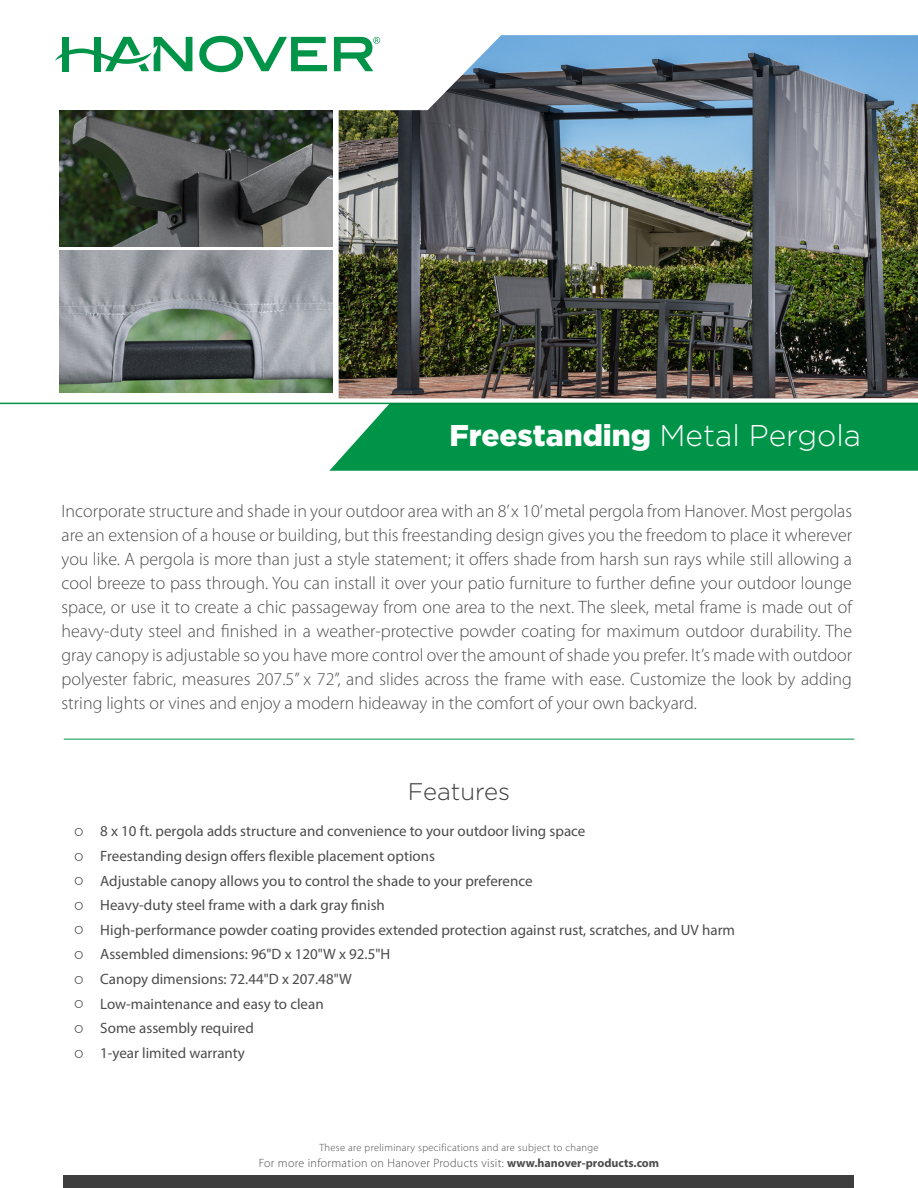
<style>
.page{position:relative;width:918px;height:1188px;background:#fff}
.page>*{position:absolute;margin:0;border:0;box-sizing:border-box;transform-origin:0 0}
.t1{font:900 30px "Gotham";color:#fff}
.t2{font:300 24px "Gotham";color:#3e3e3f}
.t3{font:300 18px/24px "Myriad Pro";color:#4c4c4d;text-align:justify}
.t4{font:18px "Andale Mono";color:#231f20}
.t5{font:15px "Myriad Pro";color:#4c4c4d}
.t6{font:300 12px "Myriad Pro";letter-spacing:.03em;color:#4c4c4d}
.t7{font:300 10.5px "Myriad Pro";letter-spacing:.03em;color:#4c4c4d}
.s1{font-weight:300}
.s2{font-weight:700}
</style>
<div class="page">
<div style="left:64px;top:1176px;width:790px;height:12px;background:#3e3e3f"></div>
<svg style="left:199px;top:36px;width:128px;height:36px"></svg>
<svg style="left:55px;top:37px;width:137px;height:34px"></svg>
<svg style="left:334px;top:37px;width:5px;height:34px"></svg>
<hr style="left:0;top:403px;width:918px;height:1px;background:#009449">
<hr style="left:64px;top:739px;width:790px;height:1px;background:#009449">
<img style="left:339px;top:35px;width:579px;height:363px">
<svg style="left:329px;top:404px;width:589px;height:67px;background:#0d9952"></svg>
<img style="left:60px;top:110px;width:273px;height:136px">
<img style="left:60px;top:251px;width:273px;height:141px">
<p class="t1" style="left:449px;top:415px;width:413px">Freestanding <span class="s1">Metal Pergola</span></p>
<p class="t3" style="left:62px;top:499px;width:792px">Incorporate structure and shade in your outdoor area with an 8’ x 10’ metal pergola from Hanover. Most pergolas are an extension of a house or building, but this freestanding design gives you the freedom to place it wherever you like. A pergola is more than just a style statement; it offers shade from harsh sun rays while still allowing a cool breeze to pass through. You can install it over your patio furniture to further define your outdoor lounge space, or use it to create a chic passageway from one area to the next. The sleek, metal frame is made out of heavy-duty steel and finished in a weather-protective powder coating for maximum outdoor durability. The gray canopy is adjustable so you have more control over the amount of shade you prefer. It’s made with outdoor polyester fabric, measures 207.5” x 72”, and slides across the frame with ease. Customize the look by adding string lights or vines and enjoy a modern hideaway in the comfort of your own backyard.</p>
<p class="t2" style="left:408px;top:776px;width:104px">Features</p>
<p class="t4" style="left:74px;top:819px;width:12px">○</p>
<p class="t5" style="left:100px;top:822px;width:487px">8 x 10 ft. pergola adds structure and convenience to your outdoor living space</p>
<p class="t4" style="left:74px;top:844px;width:12px">○</p>
<p class="t5" style="left:100px;top:847px;width:336px">Freestanding design offers flexible placement options</p>
<p class="t4" style="left:74px;top:868px;width:12px">○</p>
<p class="t5" style="left:100px;top:871px;width:434px">Adjustable canopy allows you to control the shade to your preference</p>
<p class="t4" style="left:74px;top:893px;width:12px">○</p>
<p class="t5" style="left:100px;top:896px;width:286px">Heavy-duty steel frame with a dark gray finish</p>
<p class="t4" style="left:74px;top:918px;width:12px">○</p>
<p class="t5" style="left:100px;top:921px;width:636px">High-performance powder coating provides extended protection against rust, scratches, and UV harm</p>
<p class="t4" style="left:74px;top:942px;width:12px">○</p>
<p class="t5" style="left:100px;top:945px;width:291px">Assembled dimensions: 96"D x 120"W x 92.5"H</p>
<p class="t4" style="left:74px;top:967px;width:12px">○</p>
<p class="t5" style="left:100px;top:970px;width:253px">Canopy dimensions: 72.44"D x 207.48"W</p>
<p class="t4" style="left:74px;top:991px;width:12px">○</p>
<p class="t5" style="left:100px;top:994px;width:225px">Low-maintenance and easy to clean</p>
<p class="t4" style="left:74px;top:1016px;width:12px">○</p>
<p class="t5" style="left:100px;top:1019px;width:155px">Some assembly required</p>
<p class="t4" style="left:74px;top:1041px;width:12px">○</p>
<p class="t5" style="left:100px;top:1044px;width:146px">1-year limited warranty</p>
<p class="t7" style="left:319px;top:1141px;width:281px">These are preliminary specifications and are subject to change</p>
<p class="t6" style="left:259px;top:1156px;width:402px">For more information on Hanover Products visit: <span class="s2">www.hanover-products.com</span></p>
</div>
